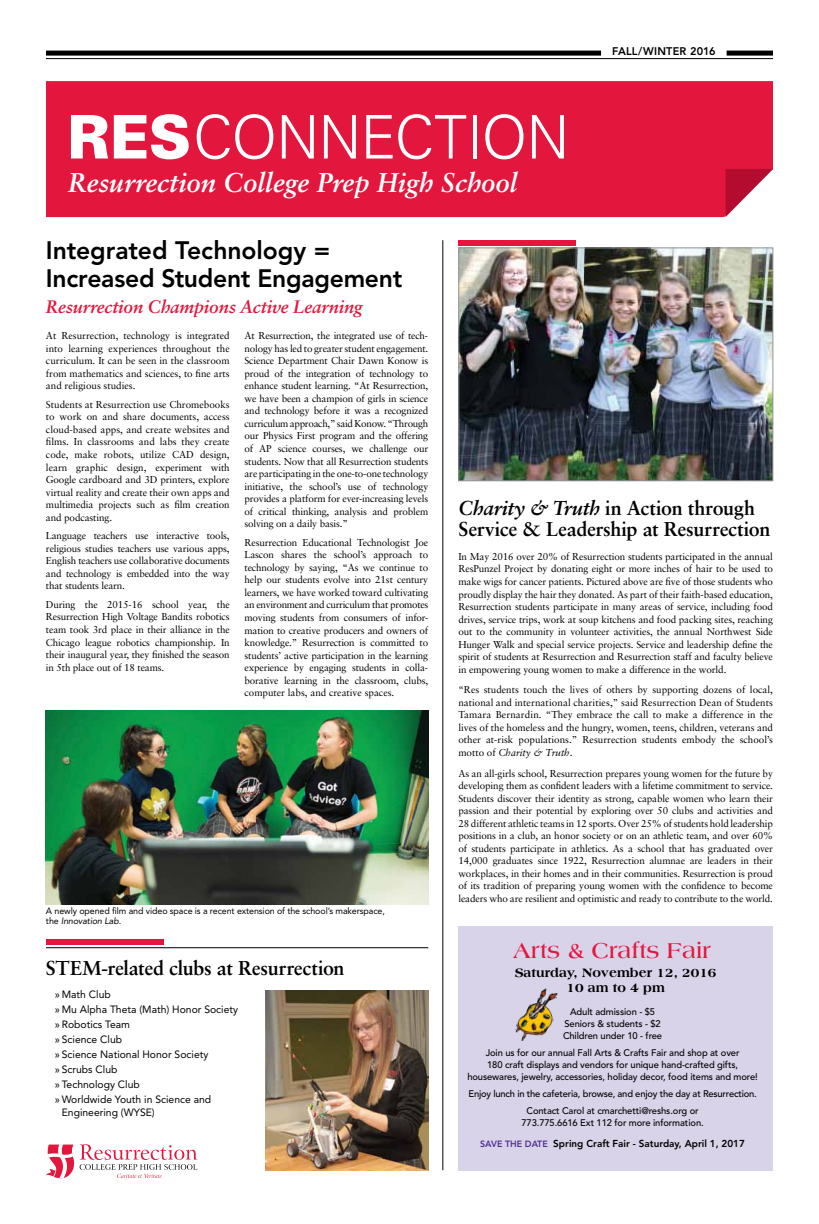
<style>
.page{position:relative;width:819px;height:1224px;background:#fff}
.page>*{position:absolute;margin:0;border:0;box-sizing:border-box;transform-origin:0 0}
.t1{font:300 60.2px "Univers";letter-spacing:-.015em;color:#fff}
.t2{font:italic 700 27.1px "Sabon";letter-spacing:-.005em;color:#fff}
.t3{font:800 25.1px/28.1px "Avenir";letter-spacing:-.01em;color:#000}
.t4{font:700 23.1px "Americana";color:#e3173e}
.t5{font:700 20.1px/21.1px "Sabon";letter-spacing:-.01em;color:#000}
.t6{font:italic 700 18.1px "Sabon";letter-spacing:-.01em;color:#e3173e}
.t7{font:800 13px/15px "Americana";color:#000;text-align:center}
.t8{font:800 11px "Avenir";letter-spacing:.02em;color:#000}
.t9{font:10.5px/15px "Avenir";color:#000}
.t10{font:10px/12.5px "Sabon";letter-spacing:-.01em;color:#000;text-align:justify}
.t11{font:800 10px "Avenir";color:#000}
.t12{font:500 9.5px/12px "Avenir";letter-spacing:-.01em;color:#000;text-align:center}
.t13{font:9px/10px "Avenir";letter-spacing:-.01em;color:#000}
.s1{font-weight:900}
.s2{font-style:italic}
.s3{font-size:13.7px}
.s4{font-size:9px;color:#522e91}
</style>
<div class="page">
<div style="left:46px;top:81px;width:727px;height:136px;background:#e3173e"></div>
<svg style="left:46px;top:1144px;width:151px;height:35px"></svg>
<img style="left:46px;top:710px;width:382px;height:194px">
<hr style="left:443px;top:240px;width:1px;height:930px;background:#000">
<div style="left:46px;top:51px;width:727px;height:5px;background:#000"></div>
<hr style="left:46px;top:58px;width:727px;height:1px;background:#000">
<div style="left:601px;top:46px;width:126px;height:11px;background:#fff"></div>
<img style="left:461px;top:250px;width:310px;height:229px">
<div style="left:459px;top:248px;width:314px;height:233px;border:1px solid #939598"></div>
<svg style="left:726px;top:169px;width:47px;height:48px"></svg>
<img style="left:265px;top:990px;width:163px;height:181px">
<div style="left:459px;top:926px;width:314px;height:244px;background:#d9d3e9"></div>
<img style="left:515px;top:988px;width:43px;height:53px">
<div style="left:459px;top:240px;width:117px;height:5px;background:#e3173e"></div>
<div style="left:46px;top:940px;width:117px;height:5px;background:#e3173e"></div>
<hr style="left:46px;top:947px;width:382px;height:1px;background:#000">
<h1 class="t1" style="left:67px;top:101px;width:504px"><span class="s1">RES</span>CONNECTION</h1>
<h2 class="t2" style="left:68px;top:166px;width:451px">Resurrection College Prep High School</h2>
<h3 class="t3" style="left:46px;top:236px;width:358px">Integrated Technology =<br>Increased Student Engagement</h3>
<h3 class="t6" style="left:46px;top:295px;width:318px">Resurrection Champions Active Learning</h3>
<p class="t8" style="left:612px;top:45px;width:105px">FALL/WINTER 2016</p>
<p class="t10" style="left:46px;top:329px;width:185px">At Resurrection, technology is integrated into learning experiences throughout the curriculum. It can be seen in the classroom from mathematics and sciences, to fine arts and religious studies.</p>
<p class="t10" style="left:46px;top:398px;width:185px">Students at Resurrection use Chromebooks to work on and share documents, access cloud-based apps, and create websites and films. In classrooms and labs they create code, make robots, utilize CAD design, learn graphic design, experiment with Google cardboard and 3D printers, explore virtual reality and create their own apps and multimedia projects such as film creation and podcasting.</p>
<p class="t10" style="left:46px;top:529px;width:185px">Language teachers use interactive tools, religious studies teachers use various apps, English teachers use collaborative documents and technology is embedded into the way that students learn.</p>
<p class="t10" style="left:46px;top:598px;width:185px">During the 2015-16 school year, the Resurrection High Voltage Bandits robotics team took 3rd place in their alliance in the Chicago league robotics championship. In their inaugural year, they finished the season in 5th place out of 18 teams.</p>
<p class="t10" style="left:245px;top:329px;width:185px">At Resurrection, the integrated use of tech&shy;nology has led to greater student engagement.<br>Science Department Chair Dawn Konow is proud of the integration of technology to enhance student learning. “At Resurrection, we have been a champion of girls in science and technology before it was a recognized curriculum approach,” said Konow. “Through our Physics First program and the offering of AP science courses, we challenge our students. Now that all Resurrection students are participating in the one-to-one technology initiative, the school’s use of technology provides a platform for ever-increasing levels of critical thinking, analysis and problem solving on a daily basis.”</p>
<p class="t10" style="left:245px;top:536px;width:185px">Resurrection Educational Technologist Joe Lascon shares the school’s approach to technology by saying, “As we continue to help our students evolve into 21st century learners, we have worked toward cultivating an environment and curriculum that promotes moving students from consumers of infor&shy;mation to creative producers and owners of knowledge.” Resurrection is committed to students’ active participation in the learning experience by engaging students in colla&shy;borative learning in the classroom, clubs, computer labs, and creative spaces.</p>
<p class="t13" style="left:46px;top:905px;width:340px">A newly opened film and video space is a recent extension of the school’s makerspace, the <span class="s2">Innovation Lab.</span></p>
<h3 class="t5" style="left:46px;top:957px;width:300px">STEM-related clubs at Resurrection</h3>
<p class="t9" style="left:55px;top:987px;width:185px">» Math Club<br>» Mu Alpha Theta (Math) Honor Society » Robotics Team<br>» Science Club<br>» Science National Honor Society<br>» Scrubs Club<br>» Technology Club<br>» Worldwide Youth in Science and</p>
<p class="t9" style="left:62px;top:1105px;width:95px">Engineering (WYSE)</p>
<h3 class="t5" style="left:459px;top:497px;width:313px"><span class="s2">Charity &amp; Truth</span> in Action through<br>Service &amp; Leadership at Resurrection</h3>
<p class="t10" style="left:458px;top:550px;width:316px">In May 2016 over 20% of Resurrection students participated in the annual ResPunzel Project by donating eight or more inches of hair to be used to make wigs for cancer patients. Pictured above are five of those students who proudly display the hair they donated. As part of their faith-based education, Resurrection students participate in many areas of service, including food drives, service trips, work at soup kitchens and food packing sites, reaching out to the community in volunteer activities, the annual Northwest Side Hunger Walk and special service projects. Service and leadership define the spirit of students at Resurrection and Resurrection staff and faculty believe in empowering young women to make a difference in the world.</p>
<p class="t10" style="left:458px;top:683px;width:316px">“Res students touch the lives of others by supporting dozens of local, national and international charities,” said Resurrection Dean of Students Tamara Bernardin. “They embrace the call to make a difference in the lives of the homeless and the hungry, women, teens, children, veterans and other at-risk populations.” Resurrection students embody the school’s motto of <span class="s2">Charity &amp; Truth</span>.</p>
<p class="t10" style="left:458px;top:767px;width:316px">As an all-girls school, Resurrection prepares young women for the future by developing them as confident leaders with a lifetime commitment to service.<br>Students discover their identity as strong, capable women who learn their passion and their potential by exploring over 50 clubs and activities and 28 different athletic teams in 12 sports. Over 25% of students hold leadership positions in a club, an honor society or on an athletic team, and over 60% of students participate in athletics. As a school that has graduated over 14,000 graduates since 1922, Resurrection alumnae are leaders in their workplaces, in their homes and in their communities. Resurrection is proud of its tradition of preparing young women with the confidence to become leaders who are resilient and optimistic and ready to contribute to the world.</p>
<h3 class="t4" style="left:513px;top:938px;width:199px">Arts &amp; Crafts Fair</h3>
<h3 class="t7" style="left:515px;top:965px;width:203px">Saturday, November 12, 2016<br>10 am to <span class="s3">4</span> pm</h3>
<p class="t12" style="left:563px;top:1006px;width:101px">Adult admission - $5<br>Seniors &amp; students - $2<br>Children under 10 - free</p>
<p class="t12" style="left:467px;top:1047px;width:292px">Join us for our annual Fall Arts &amp; Crafts Fair and shop at over<br>180 craft displays and vendors for unique hand-crafted gifts, housewares, jewelry, accessories, holiday decor, food items and more!</p>
<p class="t12" style="left:468px;top:1085px;width:290px;line-height:17px">Enjoy lunch in the cafeteria, browse, and enjoy the day at Resurrection.<br>Contact Carol at cmarchetti@reshs.org or</p>
<p class="t12" style="left:522px;top:1117px;width:184px">773.775.6616 Ext 112 for more information.</p>
<p class="t11" style="left:480px;top:1138px;width:266px"><span class="s4">SAVE THE DATE</span> Spring Craft Fair - Saturday, April 1, 2017</p>
</div>
